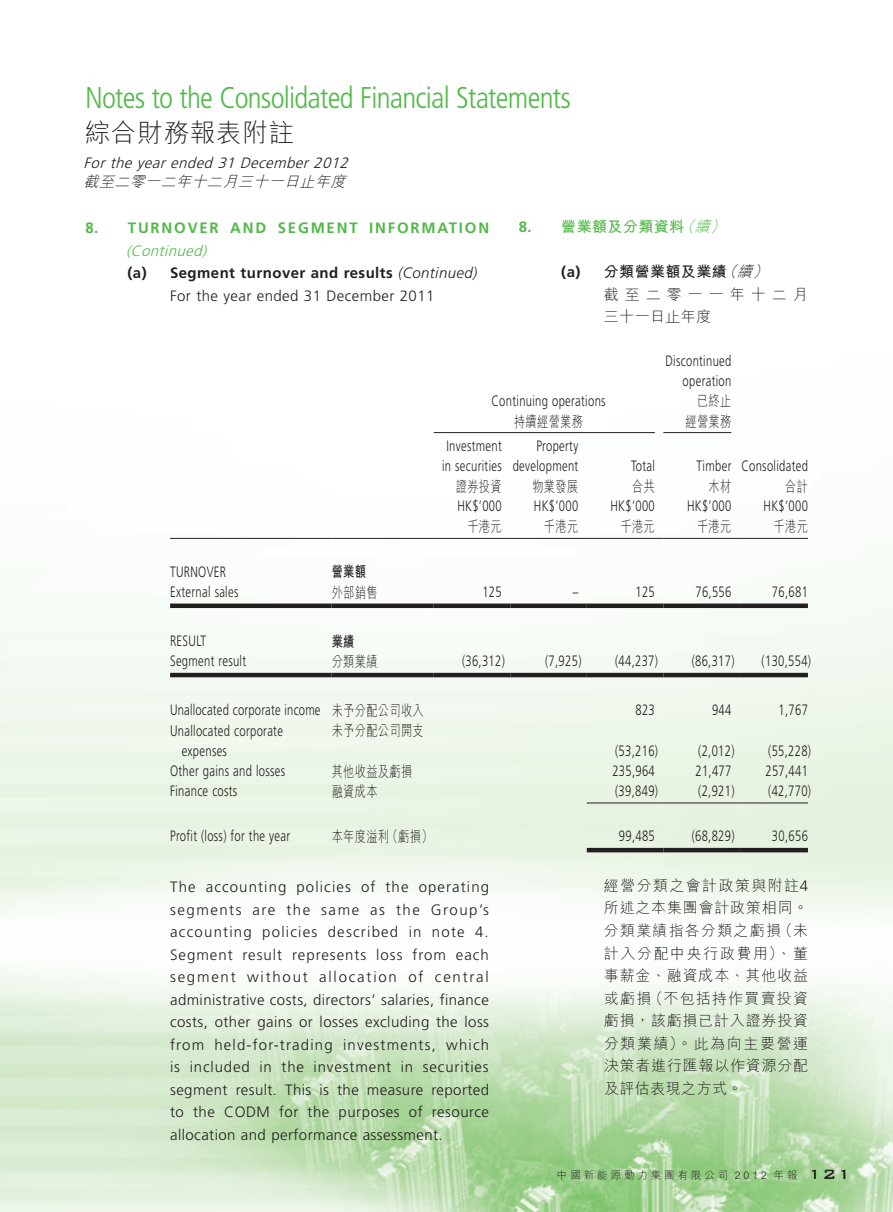
<style>
.page{position:relative;width:893px;height:1212px;background:#fff}
.page>*{position:absolute;margin:0;border:0;box-sizing:border-box;transform-origin:0 0}
.t1{font:300 condensed 30px "Frutiger LT Std";letter-spacing:-.025em;color:#51b948}
.t2{font:300 25.5px "M Hei HK";letter-spacing:.03em;color:#231f20}
.t3{font:300 15px/22.5px "Frutiger LT Std";letter-spacing:.03em;color:#231f20;text-align:justify}
.t4{font:300 15px/20.2px "Frutiger LT Std";letter-spacing:.03em;color:#231f20;text-align:right;scale:.75 1}
.t5{font:300 15px/22.5px "M Hei HK";letter-spacing:.03em;color:#231f20;text-align:justify}
.t6{font:300 15px/20.2px "M Hei HK";letter-spacing:.03em;color:#231f20;text-align:right;scale:.75 1}
.t7{font:700 15px "Frutiger LT Std";letter-spacing:.03em;color:#231f20}
.t8{font:300 15px/22.5px "M Hei HK";letter-spacing:.4em;color:#231f20}
.t9{font:700 15px "Frutiger LT Std";letter-spacing:.12em;color:#51b948}
.t10{font:italic 300 15px "Frutiger LT Std";color:#231f20}
.t11{font:italic 300 15px "M Hei HK";color:#231f20}
.t12{font:700 15px "M Hei HK";letter-spacing:.03em;color:#51b948}
.t13{font:italic 300 15px "Frutiger LT Std";color:#51b948}
.t14{font:700 15px "M Hei HK";color:#231f20;scale:.75 1}
.t15{font:300 10.5px "M Hei HK";letter-spacing:.28em;color:#231f20}
.s1{font-family:"Frutiger LT Std"}
.s2{font-weight:300;font-style:italic}
.s3{font-family:"Frutiger LT Std";font-weight:700}
.s4{font-weight:700}
.s5{font-style:italic}
.s6{font-family:"M Hei HK"}
.s7{font-family:"Bank Gothic BT";font-weight:500;font-size:18px}
</style>
<div class="page">
<img style="left:0;top:432px;width:893px;height:780px">
<hr style="left:434px;top:432px;width:221px;height:1px;background:#231f20">
<hr style="left:663px;top:432px;width:68px;height:1px;background:#231f20">
<hr style="left:170px;top:538px;width:162px;height:1px;background:#231f20">
<hr style="left:332px;top:538px;width:102px;height:1px;background:#231f20">
<hr style="left:434px;top:538px;width:76px;height:1px;background:#231f20">
<hr style="left:510px;top:538px;width:77px;height:1px;background:#231f20">
<hr style="left:587px;top:538px;width:76px;height:1px;background:#231f20">
<hr style="left:663px;top:538px;width:77px;height:1px;background:#231f20">
<hr style="left:740px;top:538px;width:68px;height:1px;background:#231f20">
<div style="left:170px;top:603px;width:162px;height:5px;background:#231f20"></div>
<div style="left:332px;top:603px;width:102px;height:5px;background:#231f20"></div>
<div style="left:434px;top:603px;width:76px;height:5px;background:#231f20"></div>
<div style="left:510px;top:603px;width:77px;height:5px;background:#231f20"></div>
<div style="left:587px;top:603px;width:76px;height:5px;background:#231f20"></div>
<div style="left:663px;top:603px;width:77px;height:5px;background:#231f20"></div>
<div style="left:740px;top:603px;width:68px;height:5px;background:#231f20"></div>
<hr style="left:170px;top:673px;width:162px;height:4px;background:#231f20">
<hr style="left:332px;top:673px;width:102px;height:4px;background:#231f20">
<hr style="left:434px;top:673px;width:76px;height:4px;background:#231f20">
<hr style="left:510px;top:673px;width:77px;height:4px;background:#231f20">
<hr style="left:587px;top:673px;width:76px;height:4px;background:#231f20">
<hr style="left:663px;top:673px;width:77px;height:4px;background:#231f20">
<hr style="left:740px;top:673px;width:68px;height:4px;background:#231f20">
<hr style="left:587px;top:802px;width:76px;height:1px;background:#231f20">
<hr style="left:663px;top:802px;width:77px;height:1px;background:#231f20">
<hr style="left:740px;top:802px;width:68px;height:1px;background:#231f20">
<hr style="left:587px;top:848px;width:76px;height:4px;background:#231f20">
<hr style="left:663px;top:848px;width:77px;height:4px;background:#231f20">
<hr style="left:740px;top:848px;width:68px;height:4px;background:#231f20">
<h1 class="t1" style="left:85px;top:80px;width:487px">Notes to the Consolidated Financial Statements</h1>
<h2 class="t2" style="left:85px;top:115px;width:210px">綜合財務報表附註</h2>
<p class="t10" style="left:84px;top:154px;width:271px">For the year ended 31 December 2012</p>
<p class="t11" style="left:84px;top:171px;width:269px">截至二零一二年十二月三十一日止年度</p>
<p class="t12" style="left:519px;top:216px;width:213px"><span class="s1">8.</span> 營業額及分類資料<span class="s2">（續）</span></p>
<p class="t8" style="left:604px;top:260px;width:206px;text-indent:-43px"><span class="s3">(a)</span> <span class="s4">分類營業額及業績</span><span class="s5">（續）<br></span>截至二零一一年十二月三十一日止年度</p>
<p class="t9" style="left:85px;top:219px;width:405px">8. TURNOVER AND SEGMENT INFORMATION</p>
<p class="t13" style="left:126px;top:242px;width:86px">(Continued)</p>
<p class="t7" style="left:128px;top:264px;width:351px">(a) Segment turnover and results <span class="s2">(Continued)</span></p>
<p class="t3" style="left:170px;top:284px;width:266px">For the year ended 31 December 2011</p>
<p class="t4" style="left:491px;top:391px;width:154px">Continuing operations</p>
<p class="t6" style="left:514px;top:410px;width:94px">持續經營業務</p>
<p class="t4" style="left:442px;top:436px;width:183px">Property<br>in securities development</p>
<p class="t4" style="left:446px;top:436px;width:75px">Investment</p>
<p class="t4" style="left:665px;top:351px;width:89px">Discontinued operation</p>
<p class="t6" style="left:685px;top:390px;width:63px">已終止經營業務</p>
<p class="t4" style="left:631px;top:456px;width:33px">Total</p>
<p class="t4" style="left:696px;top:456px;width:150px">Timber Consolidated</p>
<p class="t6" style="left:456px;top:476px;width:63px">證券投資</p>
<p class="t6" style="left:532px;top:476px;width:63px">物業發展</p>
<p class="t6" style="left:632px;top:476px;width:32px">合共</p>
<p class="t6" style="left:709px;top:476px;width:32px">木材</p>
<p class="t6" style="left:785px;top:476px;width:32px">合計</p>
<p class="t4" style="left:457px;top:496px;width:61px">HK$’000</p>
<p class="t4" style="left:534px;top:496px;width:61px">HK$’000</p>
<p class="t4" style="left:610px;top:496px;width:61px">HK$’000</p>
<p class="t4" style="left:687px;top:496px;width:61px">HK$’000</p>
<p class="t4" style="left:763px;top:496px;width:61px">HK$’000</p>
<p class="t6" style="left:467px;top:516px;width:47px">千港元</p>
<p class="t6" style="left:544px;top:516px;width:47px">千港元</p>
<p class="t6" style="left:620px;top:516px;width:47px">千港元</p>
<p class="t6" style="left:697px;top:516px;width:47px">千港元</p>
<p class="t6" style="left:774px;top:516px;width:47px">千港元</p>
<p class="t4" style="left:170px;top:562px;width:76px">TURNOVER</p>
<p class="t14" style="left:332px;top:561px;width:47px">營業額</p>
<p class="t4" style="left:170px;top:582px;width:93px">External sales</p>
<p class="t6" style="left:332px;top:581px;width:63px">外部銷售</p>
<p class="t4" style="left:482px;top:582px;width:27px">125</p>
<p class="t4" style="left:573px;top:582px;width:9px">–</p>
<p class="t4" style="left:635px;top:582px;width:27px">125</p>
<p class="t4" style="left:695px;top:582px;width:49px">76,556</p>
<p class="t4" style="left:772px;top:582px;width:49px">76,681</p>
<p class="t4" style="left:170px;top:631px;width:50px">RESULT</p>
<p class="t14" style="left:332px;top:630px;width:32px">業績</p>
<p class="t4" style="left:170px;top:651px;width:103px">Segment result</p>
<p class="t6" style="left:332px;top:651px;width:63px">分類業績</p>
<p class="t4" style="left:462px;top:651px;width:59px">(36,312)</p>
<p class="t4" style="left:545px;top:651px;width:50px">(7,925)</p>
<p class="t4" style="left:615px;top:651px;width:59px">(44,237)</p>
<p class="t4" style="left:692px;top:651px;width:59px">(86,317)</p>
<p class="t4" style="left:762px;top:651px;width:67px">(130,554)</p>
<p class="t4" style="left:170px;top:700px;width:340px">Unallocated corporate income <span class="s6">未予分配公司收入</span></p>
<p class="t4" style="left:635px;top:700px;width:27px">823</p>
<p class="t4" style="left:712px;top:700px;width:27px">944</p>
<p class="t4" style="left:778px;top:700px;width:41px">1,767</p>
<p class="t4" style="left:182px;top:720px;width:137px;text-align:left;text-indent:-12px">Unallocated corporate expenses</p>
<p class="t6" style="left:332px;top:720px;width:124px">未予分配公司開支</p>
<p class="t4" style="left:615px;top:741px;width:59px">(53,216)</p>
<p class="t4" style="left:698px;top:741px;width:50px">(2,012)</p>
<p class="t4" style="left:768px;top:741px;width:59px">(55,228)</p>
<p class="t4" style="left:170px;top:761px;width:155px">Other gains and losses</p>
<p class="t6" style="left:332px;top:760px;width:109px">其他收益及虧損</p>
<p class="t4" style="left:612px;top:761px;width:58px">235,964</p>
<p class="t4" style="left:695px;top:761px;width:49px">21,477</p>
<p class="t4" style="left:765px;top:761px;width:58px">257,441</p>
<p class="t4" style="left:170px;top:781px;width:91px">Finance costs</p>
<p class="t6" style="left:332px;top:781px;width:63px">融資成本</p>
<p class="t4" style="left:615px;top:781px;width:59px">(39,849)</p>
<p class="t4" style="left:698px;top:781px;width:50px">(2,921)</p>
<p class="t4" style="left:768px;top:781px;width:59px">(42,770)</p>
<p class="t4" style="left:170px;top:826px;width:162px">Profit (loss) for the year</p>
<p class="t6" style="left:332px;top:826px;width:136px">本年度溢利（虧損）</p>
<p class="t4" style="left:619px;top:826px;width:49px">99,485</p>
<p class="t4" style="left:692px;top:826px;width:59px">(68,829)</p>
<p class="t4" style="left:772px;top:826px;width:49px">30,656</p>
<p class="t3" style="left:170px;top:876px;width:321px">The accounting policies of the operating segments are the same as the Group’s accounting policies described in note 4.<br>Segment result represents loss from each segment without allocation of central administrative costs, directors’ salaries, finance costs, other gains or losses excluding the loss from held-for-trading investments, which is included in the investment in securities segment result. This is the measure reported to the CODM for the purposes of resource allocation and performance assessment.</p>
<p class="t5" style="left:604px;top:874px;width:206px">經營分類之會計政策與附註<span class="s1">4</span>所述之本集團會計政策相同。分類業績指各分類之虧損（未計入分配中央行政費用）、董事薪金、融資成本、其他收益或虧損（不包括持作買賣投資虧損，該虧損已計入證券投資分類業績）。此為向主要營運決策者進行匯報以作資源分配及評估表現之方式。</p>
<p class="t15" style="left:557px;top:1168px;width:296px">中國新能源動力集團有限公司 2012 年報 <span class="s7">121</span></p>
</div>
